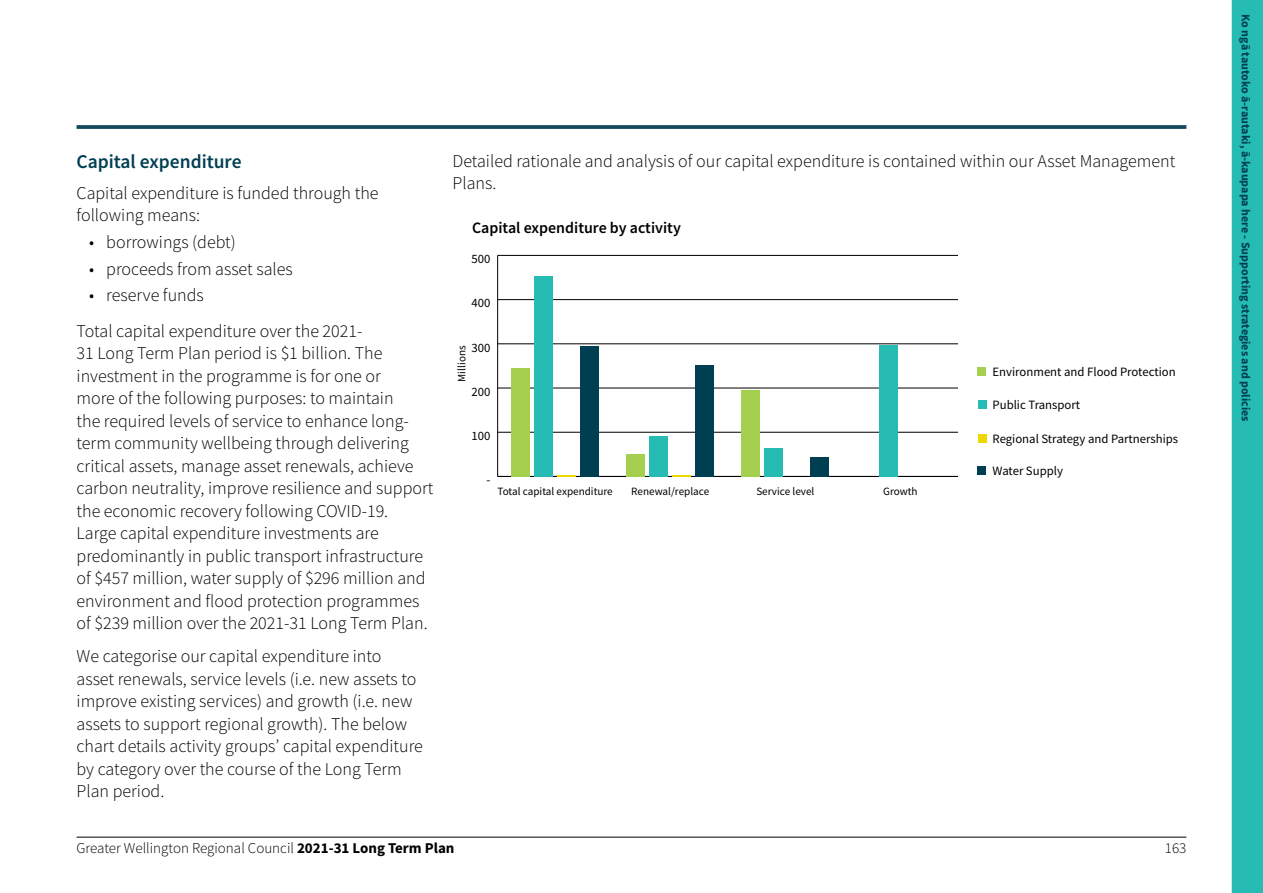
<style>
.page{position:relative;width:1263px;height:893px;background:#fff}
.page>*{position:absolute;margin:0;border:0;box-sizing:border-box;transform-origin:0 0}
.t1{font:600 19.5px "Source Sans Pro";color:#003f52}
.t2{font:300 18px/22.5px "Source Sans Pro";color:#000}
.t3{font:600 15.9px "Source Sans Pro";color:#000}
.t4{font:300 15px "Source Sans Pro";color:#000}
.t5{font:12.75px "Source Sans Pro";color:#000}
.t6{font:700 12px "Source Sans Pro";color:#003f52}
.t7{font:11.1px "Source Sans Pro";color:#000}
.s1{font-weight:700}
</style>
<div class="page">
<hr style="left:77px;top:837px;width:1109px;height:1px;background:#000">
<svg style="left:77px;top:125px;width:1109px;height:4px;background:#225364"></svg>
<div style="left:1232px;top:0;width:31px;height:893px;background:#26bcb4"></div>
<hr style="left:497px;top:255px;width:1px;height:221px;background:#000">
<hr style="left:498px;top:476px;width:460px;height:1px;background:#000">
<hr style="left:498px;top:432px;width:460px;height:1px;background:#000">
<hr style="left:498px;top:388px;width:460px;height:1px;background:#000">
<hr style="left:498px;top:344px;width:460px;height:1px;background:#000">
<hr style="left:498px;top:299px;width:460px;height:1px;background:#000">
<hr style="left:498px;top:255px;width:460px;height:1px;background:#000">
<div style="left:977px;top:466px;width:9px;height:9px;background:#003f52"></div>
<div style="left:580px;top:346px;width:19px;height:130px;background:#003f52"></div>
<div style="left:696px;top:365px;width:18px;height:111px;background:#003f52"></div>
<div style="left:811px;top:457px;width:18px;height:19px;background:#003f52"></div>
<div style="left:978px;top:434px;width:8px;height:9px;background:#efd800"></div>
<svg style="left:557px;top:475px;width:19px;height:1px"></svg>
<svg style="left:673px;top:475px;width:18px;height:1px"></svg>
<div style="left:978px;top:400px;width:8px;height:9px;background:#26bcb4"></div>
<div style="left:534px;top:276px;width:19px;height:200px;background:#26bcb4"></div>
<div style="left:649px;top:436px;width:19px;height:40px;background:#26bcb4"></div>
<div style="left:765px;top:448px;width:18px;height:28px;background:#26bcb4"></div>
<div style="left:880px;top:345px;width:18px;height:131px;background:#26bcb4"></div>
<div style="left:977px;top:367px;width:9px;height:9px;background:#a5cf4f"></div>
<div style="left:511px;top:368px;width:19px;height:108px;background:#a5cf4f"></div>
<div style="left:626px;top:454px;width:19px;height:22px;background:#a5cf4f"></div>
<div style="left:742px;top:390px;width:18px;height:86px;background:#a5cf4f"></div>
<p class="t1" style="left:77px;top:148px;width:167px">Capital expenditure</p>
<p class="t2" style="left:77px;top:182px;width:303px">Capital expenditure is funded through the following means:</p>
<p class="t2" style="left:89px;top:231px;width:148px">• borrowings (debt)</p>
<p class="t2" style="left:89px;top:257px;width:205px">• proceeds from asset sales</p>
<p class="t2" style="left:77px;top:278px;width:287px;line-height:35.2px;text-indent:13px">• reserve funds<br>Total capital expenditure over the 2021-</p>
<p class="t2" style="left:77px;top:342px;width:358px">31 Long Term Plan period is $1 billion. The investment in the programme is for one or<br>more of the following purposes: to maintain<br>the required levels of service to enhance long&shy;term community wellbeing through delivering critical assets, manage asset renewals, achieve carbon neutrality, improve resilience and support the economic recovery following COVID-19.<br>Large capital expenditure investments are predominantly in public transport infrastructure of $457 million, water supply of $296 million and environment and flood protection programmes of $239 million over the 2021-31 Long Term Plan.</p>
<p class="t2" style="left:77px;top:645px;width:348px">We categorise our capital expenditure into asset renewals, service levels (i.e. new assets to improve existing services) and growth (i.e. new assets to support regional growth). The below chart details activity groups’ capital expenditure by category over the course of the Long Term Plan period.</p>
<p class="t2" style="left:452px;top:149px;width:724px">Detailed rationale and analysis of our capital expenditure is contained within our Asset Management<br>Plans.</p>
<p class="t3" style="left:472px;top:217px;width:210px">Capital expenditure by activity</p>
<p class="t5" style="left:471px;top:251px;width:20px">500</p>
<p class="t5" style="left:471px;top:295px;width:20px">400</p>
<p class="t5" style="left:471px;top:339px;width:20px">300</p>
<p class="t7" style="left:455px;top:382px;width:38px;rotate:-90deg">Millions</p>
<p class="t5" style="left:471px;top:383px;width:20px">200</p>
<p class="t5" style="left:471px;top:428px;width:20px">100</p>
<p class="t5" style="left:486px;top:472px;width:5px">-</p>
<p class="t7" style="left:498px;top:485px;width:117px">Total capital expenditure</p>
<p class="t7" style="left:631px;top:485px;width:79px">Renewal/replace</p>
<p class="t7" style="left:756px;top:485px;width:60px">Service level</p>
<p class="t7" style="left:883px;top:485px;width:36px">Growth</p>
<p class="t5" style="left:992px;top:364px;width:185px">Environment and Flood Protection</p>
<p class="t5" style="left:992px;top:397px;width:89px">Public Transport</p>
<p class="t5" style="left:992px;top:431px;width:187px">Regional Strategy and Partnerships</p>
<p class="t5" style="left:992px;top:462px;width:72px">Water Supply</p>
<p class="t4" style="left:77px;top:839px;width:379px">Greater Wellington Regional Council <span class="s1">2021-31 Long Term Plan</span></p>
<p class="t4" style="left:1165px;top:839px;width:23px">163</p>
<p class="t6" style="left:1254px;top:14px;width:409px;rotate:90deg">Ko ngā tautoko ā-rautaki, ā-kaupapa here - Supporting strategies and policies</p>
</div>
